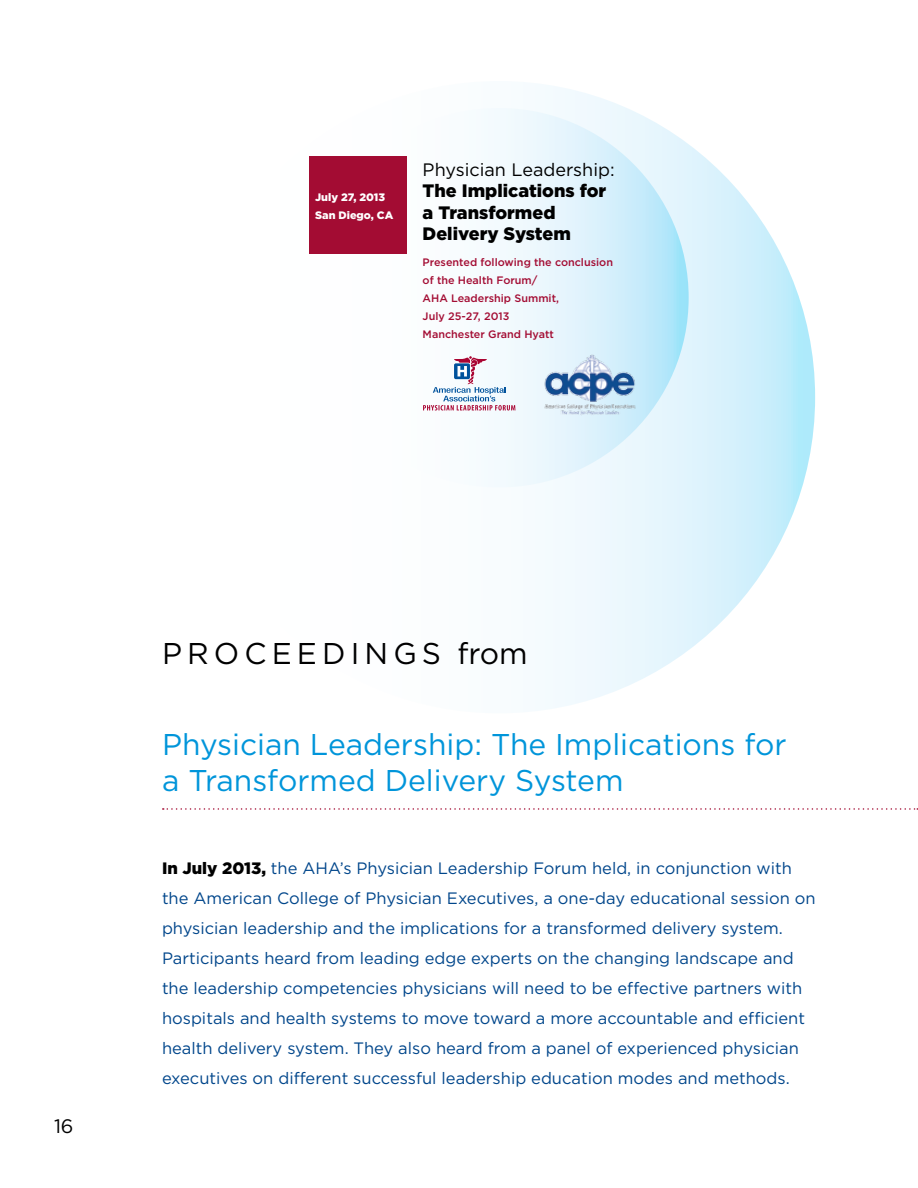
<style>
.page{position:relative;width:918px;height:1188px;background:#fff}
.page>*{position:absolute;margin:0;border:0;box-sizing:border-box;transform-origin:0 0}
.t1{font:30px/36px "Gotham";color:#0095da}
.t2{font:30px "Gotham";letter-spacing:.17em;color:#000}
.t3{font:19.5px "Gotham";color:#000}
.t4{font:900 18px/21.6px "Gotham";color:#000}
.t5{font:18px "Gotham";color:#000}
.t6{font:16.5px/30px "Gotham";color:#00468b}
.t7{font:500 10.8px/18px "Gotham";color:#a30c33}
.t8{font:900 10.8px/18px "Gotham";color:#fff}
.s1{font-weight:900;color:#000}
</style>
<div class="page">
<svg style="left:183px;top:81px;width:632px;height:632px"></svg>
<svg style="left:309px;top:108px;width:380px;height:379px"></svg>
<div style="left:309px;top:157px;width:97px;height:97px;background:#a30c33"></div>
<svg style="left:423px;top:356px;width:92px;height:55px"></svg>
<img style="left:540px;top:352px;width:99px;height:64px">
<svg style="left:163px;top:808px;width:755px;height:2px"></svg>
<p class="t8" style="left:315px;top:188px;width:80px">July 27, 2013<br>San Diego, CA</p>
<p class="t5" style="left:423px;top:158px;width:194px">Physician Leadership:</p>
<p class="t4" style="left:423px;top:180px;width:185px">The Implications for a Transformed<br>Delivery System</p>
<p class="t7" style="left:423px;top:253px;width:192px">Presented following the conclusion of the Health Forum/<br>AHA Leadership Summit,<br>July 25-27, 2013<br>Manchester Grand Hyatt</p>
<p class="t3" style="left:54px;top:1114px;width:21px">16</p>
<h1 class="t2" style="left:162px;top:635px;width:367px">PROCEEDINGS from</h1>
<h1 class="t1" style="left:162px;top:726px;width:626px">Physician Leadership: The Implications for a Transformed Delivery System</h1>
<p class="t6" style="left:162px;top:853px;width:655px"><span class="s1">In July 2013,</span> the AHA’s Physician Leadership Forum held, in conjunction with the American College of Physician Executives, a one-day educational session on physician leadership and the implications for a transformed delivery system.<br>Participants heard from leading edge experts on the changing landscape and the leadership competencies physicians will need to be effective partners with hospitals and health systems to move toward a more accountable and efficient health delivery system. They also heard from a panel of experienced physician executives on different successful leadership education modes and methods.</p>
</div>
